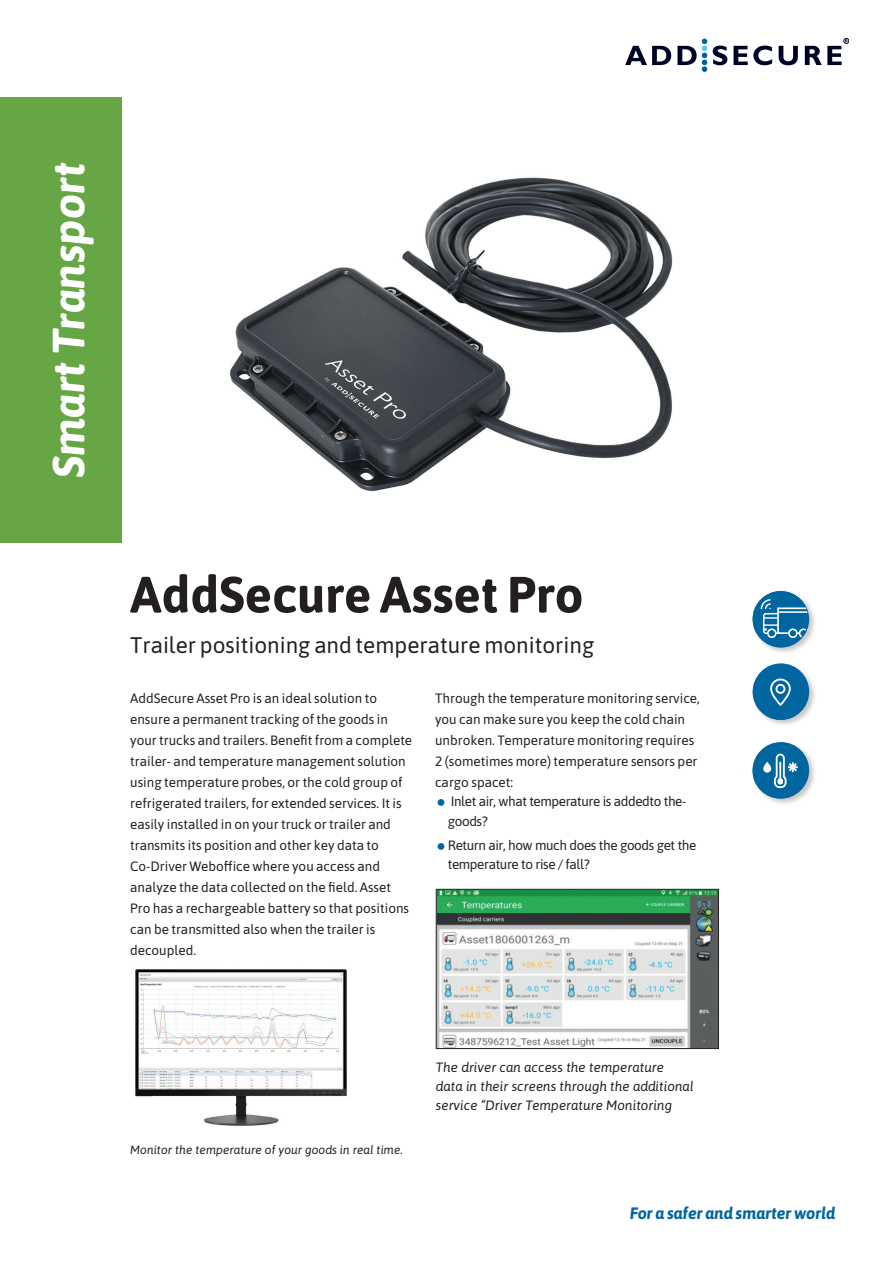
<style>
.page{position:relative;width:893px;height:1263px;background:#fff}
.page>*{position:absolute;margin:0;border:0;box-sizing:border-box;transform-origin:0 0}
.Headline2_AsapBd34_3{font:700 51px "Asap";color:#231f20}
.Category_AsapBoldIta{font:italic 700 45px "Asap";color:#fff}
.Preamble_Asap15_20{font:22.5px "Asap";color:#231f20}
.t1{font:italic 700 16.5px "Asap";color:#01669f}
.Bullet_List_tab_Asap{font:13.5px "Asap";color:#231f20}
.Bullet_List_tab_Asap-2{font:italic 13.5px "Asap";color:#231f20}
.Bullet_List_tab_Asap-3{font:13.5px/19.5px "Asap";letter-spacing:-.03em;color:#231f20}
.t2{font:italic 12px "Asap";color:#231f20}
</style>
<div class="page">
<svg style="left:625px;top:38px;width:224px;height:34px"></svg>
<div style="left:0;top:97px;width:122px;height:446px;background:#66a644"></div>
<div style="left:751px;top:589px;width:66px;height:66px;background:#231f20;opacity:.25"></div>
<div style="left:751px;top:662px;width:66px;height:65px;background:#231f20;opacity:.25"></div>
<div style="left:751px;top:740px;width:66px;height:66px;background:#231f20;opacity:.25"></div>
<div style="left:753px;top:591px;width:55px;height:56px;background:#01669f;border-radius:50%"></div>
<svg style="left:761px;top:599px;width:46px;height:39px"></svg>
<div style="left:753px;top:664px;width:55px;height:56px;background:#01669f;border-radius:50%"></div>
<svg style="left:770px;top:678px;width:21px;height:28px"></svg>
<div style="left:752px;top:743px;width:56px;height:55px;background:#01669f;border-radius:50%"></div>
<svg style="left:763px;top:762px;width:8px;height:11px"></svg>
<svg style="left:774px;top:754px;width:24px;height:34px"></svg>
<img style="left:230px;top:177px;width:443px;height:314px">
<img style="left:135px;top:969px;width:212px;height:157px">
<img style="left:438px;top:891px;width:279px;height:156px">
<div style="left:436px;top:889px;width:283px;height:160px;border:1px solid #231f20"></div>
<p class="Category_AsapBoldIta" style="left:38px;top:478px;width:318px;rotate:-90deg">Smart Transport</p>
<p class="Headline2_AsapBd34_3" style="left:130px;top:558px;width:455px">AddSecure Asset Pro</p>
<p class="Preamble_Asap15_20" style="left:130px;top:629px;width:466px">Trailer positioning and temperature monitoring</p>
<p class="Bullet_List_tab_Asap" style="left:130px;top:689px;width:248px">AddSecure Asset Pro is an ideal solution to</p>
<p class="Bullet_List_tab_Asap" style="left:130px;top:710px;width:259px">ensure a permanent tracking of the goods in</p>
<p class="Bullet_List_tab_Asap" style="left:130px;top:731px;width:284px">your trucks and trailers. Benefit from a complete</p>
<p class="Bullet_List_tab_Asap" style="left:130px;top:752px;width:277px">trailer- and temperature management solution</p>
<p class="Bullet_List_tab_Asap" style="left:130px;top:773px;width:274px">using temperature probes, or the cold group of</p>
<p class="Bullet_List_tab_Asap" style="left:130px;top:794px;width:273px">refrigerated trailers, for extended services. It is</p>
<p class="Bullet_List_tab_Asap" style="left:130px;top:815px;width:262px">easily installed in on your truck or trailer and</p>
<p class="Bullet_List_tab_Asap" style="left:130px;top:836px;width:250px">transmits its position and other key data to</p>
<p class="Bullet_List_tab_Asap" style="left:130px;top:857px;width:251px">Co-Driver Weboffice where you access and</p>
<p class="Bullet_List_tab_Asap" style="left:130px;top:878px;width:262px">analyze the data collected on the field. Asset</p>
<p class="Bullet_List_tab_Asap" style="left:130px;top:899px;width:280px">Pro has a rechargeable battery so that positions</p>
<p class="Bullet_List_tab_Asap" style="left:130px;top:920px;width:247px">can be transmitted also when the trailer is</p>
<p class="Bullet_List_tab_Asap" style="left:130px;top:941px;width:67px">decoupled.</p>
<p class="Bullet_List_tab_Asap" style="left:435px;top:689px;width:266px">Through the temperature monitoring service,</p>
<p class="Bullet_List_tab_Asap" style="left:435px;top:710px;width:252px">you can make sure you keep the cold chain</p>
<p class="Bullet_List_tab_Asap" style="left:435px;top:731px;width:261px">unbroken. Temperature monitoring requires</p>
<p class="Bullet_List_tab_Asap" style="left:435px;top:752px;width:264px">2 (sometimes more) temperature sensors per</p>
<p class="Bullet_List_tab_Asap" style="left:435px;top:773px;width:80px">cargo spacet:</p>
<p class="Bullet_List_tab_Asap-3" style="left:448px;top:791px;width:240px">Inlet air, what temperature is addedto the&shy;goods?</p>
<p class="Bullet_List_tab_Asap-3" style="left:448px;top:834px;width:250px">Return air, how much does the goods get the temperature to rise / fall?</p>
<p class="t2" style="left:130px;top:1141px;width:274px">Monitor the temperature of your goods in real time.</p>
<p class="Bullet_List_tab_Asap-2" style="left:436px;top:1058px;width:230px">The driver can access the temperature</p>
<p class="Bullet_List_tab_Asap-2" style="left:436px;top:1077px;width:260px">data in their screens through the additional</p>
<p class="Bullet_List_tab_Asap-2" style="left:436px;top:1096px;width:238px">service “Driver Temperature Monitoring</p>
<p class="t1" style="left:630px;top:1202px;width:207px">For a safer and smarter world</p>
</div>
